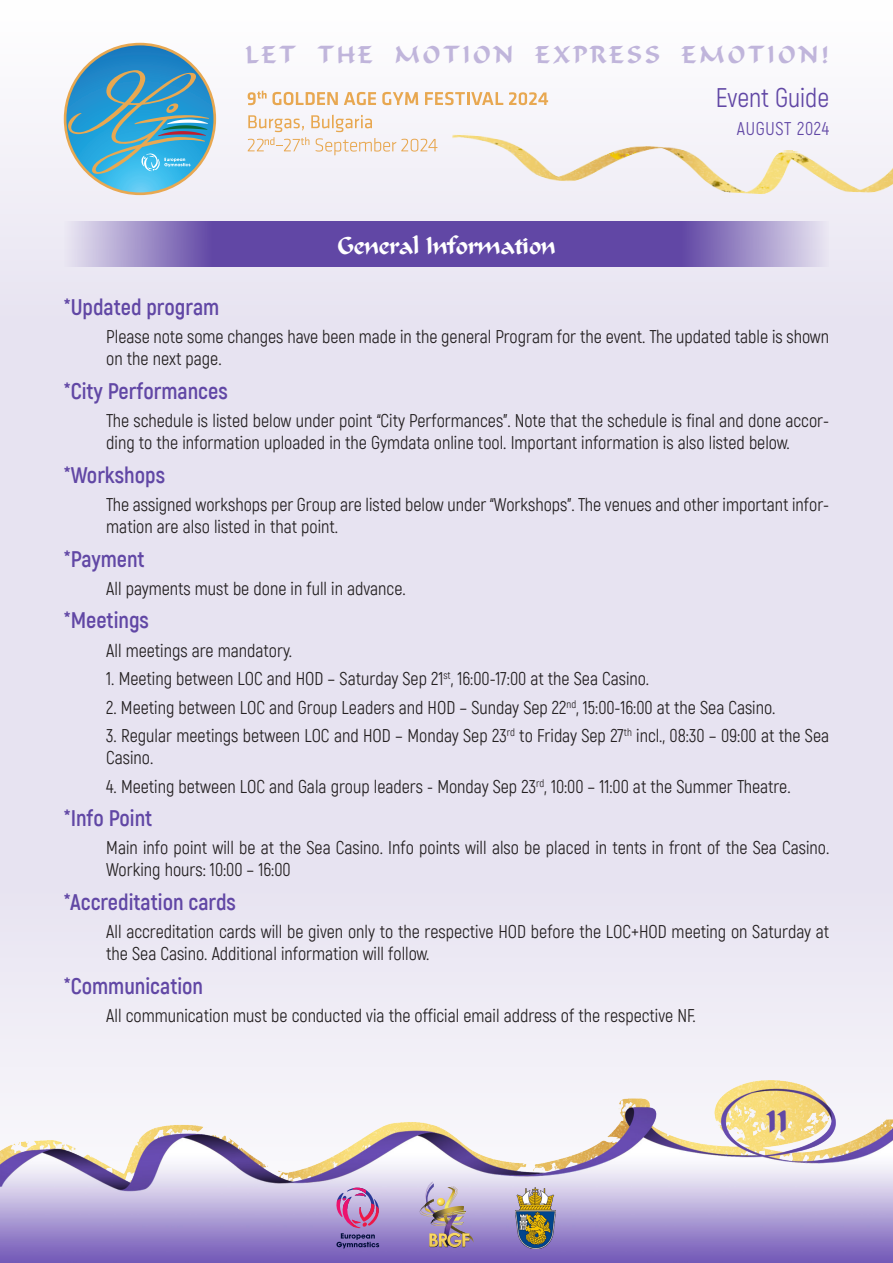
<style>
.page{position:relative;width:893px;height:1263px;background:#fff}
.page>*{position:absolute;margin:0;border:0;box-sizing:border-box;transform-origin:0 0}
.t1{font:26.25px "Akrobat";color:#6147a5}
.t2{font:24px "Calligrapher";letter-spacing:.13em;color:#c0b5db}
.ZAGL{font:24px "Calligrapher";color:#fff}
.PZ_15_pt{font:700 22.5px "Akrobat";color:#6147a5}
.text{font:18px/22px "Akrobat";color:#231f20}
.t3{font:18px "Akrobat";letter-spacing:.04em;color:#6147a5}
</style>
<div class="page">
<div style="left:0;top:580px;width:893px;height:683px;background:#e7e3f1"></div>
<div style="left:0;top:0;width:893px;height:580px;background:linear-gradient(to bottom,#fafafc,#e1dcee)"></div>
<img style="left:450px;top:132px;width:443px;height:70px">
<svg style="left:248px;top:91px;width:90px;height:14px"></svg>
<svg style="left:344px;top:92px;width:32px;height:13px"></svg>
<svg style="left:382px;top:92px;width:36px;height:13px"></svg>
<svg style="left:425px;top:92px;width:78px;height:13px"></svg>
<svg style="left:509px;top:92px;width:39px;height:13px"></svg>
<svg style="left:248px;top:115px;width:189px;height:40px"></svg>
<svg style="left:64px;top:43px;width:152px;height:152px"></svg>
<svg style="left:64px;top:221px;width:382px;height:46px;background:#7c66b4"></svg>
<svg style="left:446px;top:221px;width:383px;height:46px;background:#7b65b3"></svg>
<img style="left:0;top:1038px;width:893px;height:225px">
<img style="left:515px;top:1188px;width:40px;height:60px">
<img style="left:420px;top:1181px;width:54px;height:66px">
<svg style="left:334px;top:1186px;width:47px;height:62px;background:#a77eb7"></svg>
<svg style="left:766px;top:1110px;width:20px;height:23px"></svg>
<p class="t2" style="left:246px;top:41px;width:585px">LET THE MOTION EXPRESS EMOTION!</p>
<p class="ZAGL" style="left:337px;top:232px;width:220px">General Information</p>
<h1 class="t1" style="left:716px;top:82px;width:115px">Event Guide</h1>
<p class="t3" style="left:737px;top:118px;width:94px">AUGUST 2024</p>
<p class="PZ_15_pt" style="left:64px;top:293px;width:157px">*Updated program</p>
<p class="text" style="left:106px;top:326px;width:724px">Please note some changes have been made in the general Program for the event. The updated table is shown on the next page.</p>
<p class="PZ_15_pt" style="left:64px;top:377px;width:165px">*City Performances</p>
<p class="text" style="left:106px;top:410px;width:724px">The schedule is listed below under point “City Performances”. Note that the schedule is final and done accor&shy;ding to the information uploaded in the Gymdata online tool. Important information is also listed below.</p>
<p class="PZ_15_pt" style="left:64px;top:461px;width:103px">*Workshops</p>
<p class="text" style="left:106px;top:494px;width:724px">The assigned workshops per Group are listed below under “Workshops”. The venues and other important infor&shy;mation are also listed in that point.</p>
<p class="PZ_15_pt" style="left:64px;top:545px;width:82px">*Payment</p>
<p class="text" style="left:106px;top:578px;width:299px">All payments must be done in full in advance.</p>
<p class="PZ_15_pt" style="left:64px;top:606px;width:87px">*Meetings</p>
<p class="text" style="left:106px;top:639px;width:186px">All meetings are mandatory.</p>
<p class="text" style="left:106px;top:668px;width:543px">1. Meeting between LOC and HOD – Saturday Sep 21<sup>st</sup>, 16:00-17:00 at the Sea Casino.</p>
<p class="text" style="left:106px;top:696px;width:669px">2. Meeting between LOC and Group Leaders and HOD – Sunday Sep 22<sup>nd</sup>, 15:00-16:00 at the Sea Casino.</p>
<p class="text" style="left:106px;top:725px;width:724px">3. Regular meetings between LOC and HOD – Monday Sep 23<sup>rd</sup> to Friday Sep 27<sup>th</sup> incl., 08:30 – 09:00 at the Sea<br>Casino.</p>
<p class="text" style="left:106px;top:775px;width:684px">4. Meeting between LOC and Gala group leaders - Monday Sep 23<sup>rd</sup>, 10:00 – 11:00 at the Summer Theatre.</p>
<p class="PZ_15_pt" style="left:64px;top:804px;width:90px">*Info Point</p>
<p class="text" style="left:106px;top:837px;width:723px">Main info point will be at the Sea Casino. Info points will also be placed in tents in front of the Sea Casino.<br>Working hours: 10:00 – 16:00</p>
<p class="PZ_15_pt" style="left:64px;top:888px;width:174px">*Accreditation cards</p>
<p class="text" style="left:106px;top:921px;width:724px">All accreditation cards will be given only to the respective HOD before the LOC+HOD meeting on Saturday at the Sea Casino. Additional information will follow.</p>
<p class="PZ_15_pt" style="left:64px;top:972px;width:141px">*Communication</p>
<p class="text" style="left:106px;top:1005px;width:590px">All communication must be conducted via the official email address of the respective NF.</p>
</div>
